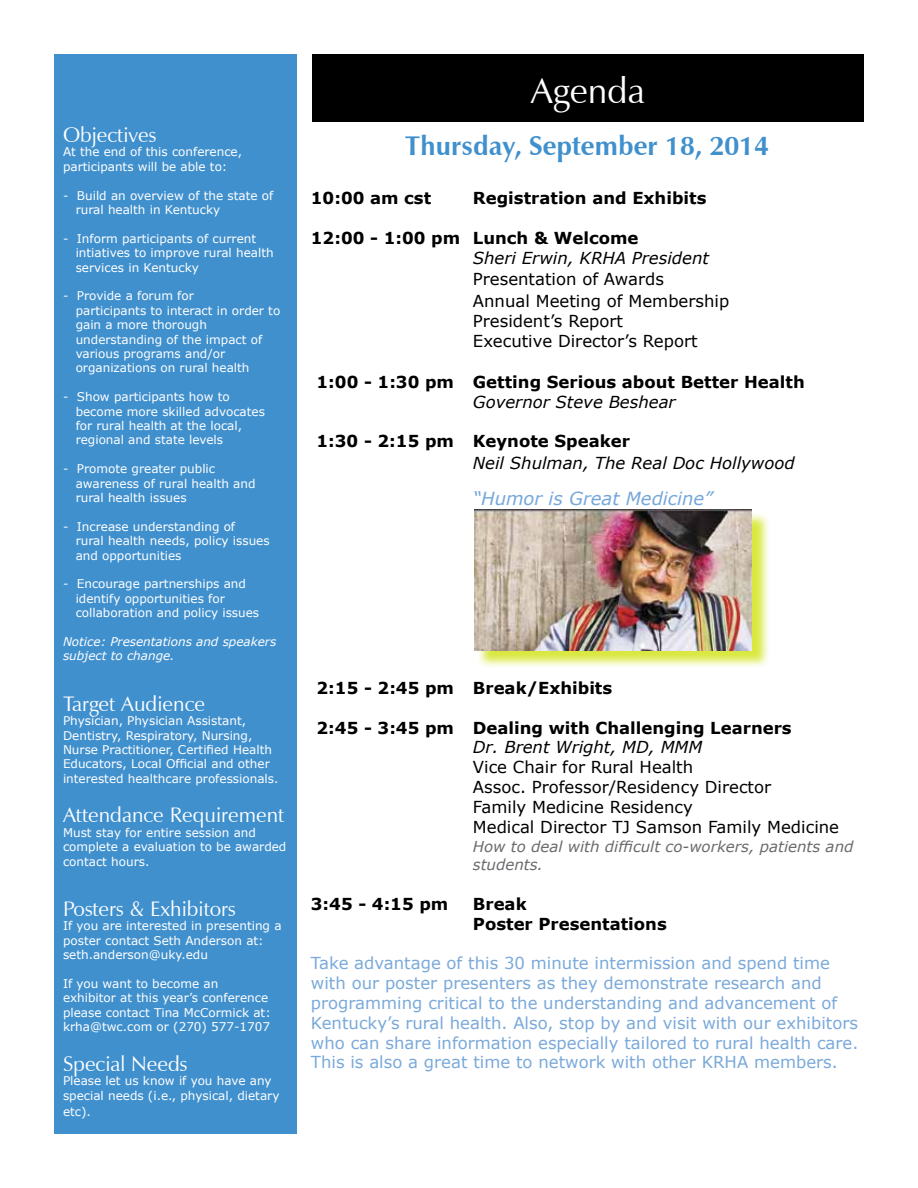
<style>
.page{position:relative;width:918px;height:1188px;background:#fff}
.page>*{position:absolute;margin:0;border:0;box-sizing:border-box;transform-origin:0 0}
.t1{font:36px "Zapf Humanist 601 BT";color:#fff}
.t2{font:700 27px "Zapf Humanist 601 BT";color:#4090ce}
.t3{font:21px "Zapf Humanist 601 BT";color:#fff}
.t4{font:italic 18px "Verdana";color:#76a7da}
.t5{font:16.5px/19.8px "Verdana";color:#7aa9da}
.t6{font:700 16.5px/19.8px "Verdana";color:#000}
.t7{font:16.5px/19.8px "Verdana";color:#000}
.t8{font:italic 16.5px "Verdana";color:#000}
.t9{font:italic 15px/18px "Verdana";color:#6a6b6e}
.t10{font:12px/14.4px "Verdana";color:#fff}
.t11{font:italic 12px/14.4px "Verdana";color:#fff}
</style>
<div class="page">
<div style="left:54px;top:54px;width:243px;height:1080px;background:#4090ce"></div>
<div style="left:312px;top:54px;width:552px;height:68px;background:#000"></div>
<div style="left:477px;top:512px;width:293px;height:157px;background:#cde100;opacity:.75"></div>
<img style="left:474px;top:510px;width:278px;height:140px">
<h3 class="t3" style="left:63px;top:122px;width:95px">Objectives</h3>
<p class="t10" style="left:63px;top:145px;width:181px">At the end of this conference, participants will be able to:</p>
<p class="t10" style="left:76px;top:188px;width:199px;text-indent:-13px">- Build an overview of the state of rural health in Kentucky</p>
<p class="t10" style="left:76px;top:231px;width:199px;text-indent:-13px">- Inform participants of current intiatives to improve rural health services in Kentucky</p>
<p class="t10" style="left:76px;top:289px;width:206px;text-indent:-13px">- Provide a forum for<br>participants to interact in order to gain a more thorough understanding of the impact of various programs and/or organizations on rural health</p>
<p class="t10" style="left:76px;top:390px;width:191px;text-indent:-13px">- Show participants how to become more skilled advocates for rural health at the local, regional and state levels</p>
<p class="t10" style="left:76px;top:462px;width:181px;text-indent:-13px">- Promote greater public awareness of rural health and rural health issues</p>
<p class="t10" style="left:76px;top:519px;width:196px;text-indent:-13px">- Increase understanding of<br>rural health needs, policy issues and opportunities</p>
<p class="t10" style="left:76px;top:577px;width:185px;text-indent:-13px">- Encourage partnerships and identify opportunities for collaboration and policy issues</p>
<p class="t11" style="left:63px;top:634px;width:215px">Notice: Presentations and speakers subject to change.</p>
<h3 class="t3" style="left:63px;top:691px;width:144px">Target Audience</h3>
<p class="t10" style="left:63px;top:714px;width:217px">Physician, Physician Assistant, Dentistry, Respiratory, Nursing, Nurse Practitioner, Certified Health Educators, Local Official and other interested healthcare professionals.</p>
<h3 class="t3" style="left:63px;top:802px;width:223px">Attendance Requirement</h3>
<p class="t10" style="left:63px;top:825px;width:225px">Must stay for entire session and complete a evaluation to be awarded contact hours.</p>
<h3 class="t3" style="left:63px;top:896px;width:174px">Posters &amp; Exhibitors</h3>
<p class="t10" style="left:63px;top:919px;width:220px">If you are interested in presenting a poster contact Seth Anderson at: seth.anderson@uky.edu</p>
<p class="t10" style="left:63px;top:976px;width:209px">If you want to become an exhibitor at this year’s conference please contact Tina McCormick at: krha@twc.com or (270) 577-1707</p>
<h3 class="t3" style="left:63px;top:1051px;width:126px">Special Needs</h3>
<p class="t10" style="left:63px;top:1074px;width:218px">Please let us know if you have any special needs (i.e., physical, dietary</p>
<p class="t10" style="left:63px;top:1104px;width:29px">etc).</p>
<h1 class="t1" style="left:531px;top:69px;width:116px">Agenda</h1>
<h2 class="t2" style="left:405px;top:129px;width:365px">Thursday, September 18, 2014</h2>
<h3 class="t6" style="left:311px;top:188px;width:122px">10:00 am cst</h3>
<h3 class="t6" style="left:473px;top:188px;width:235px">Registration and Exhibits</h3>
<h3 class="t6" style="left:311px;top:228px;width:329px">12:00 - 1:00 pm Lunch &amp; Welcome</h3>
<h3 class="t8" style="left:473px;top:247px;width:238px">Sheri Erwin, KRHA President</h3>
<h3 class="t7" style="left:473px;top:269px;width:258px;line-height:21.6px">Presentation of Awards<br>Annual Meeting of Membership</h3>
<h3 class="t7" style="left:473px;top:311px;width:226px">President’s Report<br>Executive Director’s Report</h3>
<h3 class="t6" style="left:317px;top:372px;width:490px">1:00 - 1:30 pm Getting Serious about Better Health</h3>
<h3 class="t8" style="left:473px;top:391px;width:204px">Governor Steve Beshear</h3>
<h3 class="t6" style="left:317px;top:431px;width:315px">1:30 - 2:15 pm Keynote Speaker</h3>
<h3 class="t8" style="left:473px;top:452px;width:323px">Neil Shulman, The Real Doc Hollywood</h3>
<h3 class="t4" style="left:473px;top:486px;width:241px">“Humor is Great Medicine”</h3>
<h3 class="t6" style="left:317px;top:678px;width:297px">2:15 - 2:45 pm Break/Exhibits</h3>
<h3 class="t6" style="left:317px;top:717px;width:477px">2:45 - 3:45 pm Dealing with Challenging Learners</h3>
<h3 class="t8" style="left:473px;top:736px;width:231px">Dr. Brent Wright, MD, MMM</h3>
<h3 class="t7" style="left:473px;top:757px;width:368px">Vice Chair for Rural Health<br>Assoc. Professor/Residency Director<br>Family Medicine Residency<br>Medical Director TJ Samson Family Medicine</h3>
<p class="t9" style="left:473px;top:838px;width:382px">How to deal with difficult co-workers, patients and students.</p>
<h3 class="t6" style="left:311px;top:894px;width:139px">3:45 - 4:15 pm</h3>
<h3 class="t6" style="left:473px;top:894px;width:195px">Break<br>Poster Presentations</h3>
<p class="t5" style="left:311px;top:953px;width:549px">Take advantage of this 30 minute intermission and spend time with our poster presenters as they demonstrate research and programming critical to the understanding and advancement of Kentucky’s rural health. Also, stop by and visit with our exhibitors who can share information especially tailored to rural health care.<br>This is also a great time to network with other KRHA members.</p>
</div>
